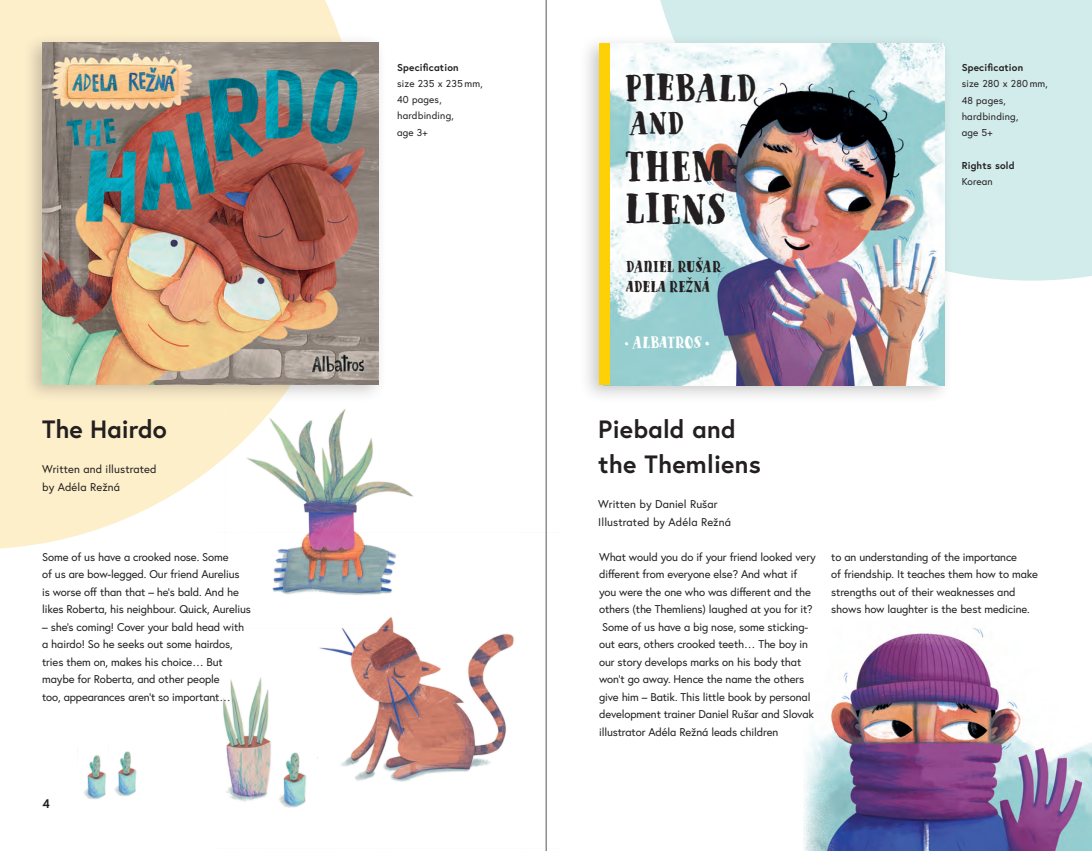
<style>
.page{position:relative;width:1092px;height:851px;background:#fff}
.page>*{position:absolute;margin:0;border:0;box-sizing:border-box;transform-origin:0 0}
.t1{font:700 45.25px/42.8px "Goodlife Serif";letter-spacing:.01em;color:#231f20}
.t2{font:700 40.12px "Goodlife Serif";letter-spacing:.01em;color:#231f20}
.t3{font:700 33.38px "Goodlife Serif";color:#231f20}
.headline_new{font:700 25px/35px "Europa";letter-spacing:.01em;color:#231f20}
.t4{font:700 17.38px "Goodlife Serif";letter-spacing:.01em;color:#fff}
.t5{font:700 16.88px/20.1px "Goodlife Serif";letter-spacing:.01em;color:#231f20}
.t6{font:700 12.5px "Europa";color:#231f20}
.t7{font:11.25px/17.5px "Europa";letter-spacing:-.01em;color:#231f20}
.t8{font:11.25px/17.5px "Europa";letter-spacing:.01em;color:#231f20}
.specification_bold{font:10px/16.2px "Europa";letter-spacing:.02em;color:#231f20}
.specification_bold-2{font:700 10px "Europa";letter-spacing:.02em;color:#231f20}
</style>
<div class="page">
<svg style="left:0;top:0;width:339px;height:549px;background:#fef1d2"></svg>
<div style="left:660px;top:0;width:431px;height:280px;background:#d2eceb"></div>
<img style="left:214px;top:532px;width:332px;height:316px">
<img style="left:803px;top:628px;width:288px;height:222px">
<div style="left:578px;top:33px;width:374px;height:371px;background:#231f20;opacity:.24"></div>
<img style="left:609px;top:43px;width:335px;height:342px">
<div style="left:599px;top:43px;width:10px;height:342px;background:#fed006"></div>
<div style="left:23px;top:33px;width:364px;height:370px;background:#231f20;opacity:.24"></div>
<img style="left:43px;top:43px;width:336px;height:341px">
<img style="left:226px;top:404px;width:192px;height:224px">
<img style="left:114px;top:751px;width:23px;height:45px">
<img style="left:84px;top:755px;width:23px;height:44px">
<hr style="left:546px;top:0;width:1px;height:850px;background:#57585a">
<p class="headline_new" style="left:42px;top:411px;width:126px">The Hairdo</p>
<p class="t8" style="left:42px;top:460px;width:116px">Written and illustrated</p>
<p class="t8" style="left:42px;top:478px;width:79px">by Adéla Režná</p>
<p class="t7" style="left:42px;top:548px;width:210px">Some of us have a crooked nose. Some<br>of us are bow-legged. Our friend Aurelius<br>is worse off than that – he’s bald. And he likes Roberta, his neighbour. Quick, Aurelius</p>
<p class="t7" style="left:42px;top:618px;width:204px">– she’s coming! Cover your bald head with a hairdo! So he seeks out some hairdos, tries them on, makes his choice… But maybe for Roberta, and other people<br>too, appearances aren’t so important…</p>
<p class="t6" style="left:43px;top:795px;width:9px">4</p>
<p class="specification_bold-2" style="left:397px;top:60px;width:63px">Specification</p>
<p class="specification_bold" style="left:397px;top:75px;width:87px">size 235 x 235 mm,</p>
<p class="specification_bold" style="left:397px;top:91px;width:46px">40 pages,</p>
<p class="specification_bold" style="left:397px;top:107px;width:58px">hardbinding,</p>
<p class="specification_bold" style="left:397px;top:124px;width:32px">age 3+</p>
<p class="t2" style="left:625px;top:64px;width:133px">PIEBALD</p>
<p class="t3" style="left:630px;top:103px;width:55px">AND</p>
<p class="t1" style="left:625px;top:145px;width:115px">THEM-<br>LIENS</p>
<p class="t5" style="left:626px;top:257px;width:96px">DANIEL RUŠAR<br>ADELA REŽNÁ</p>
<p class="t4" style="left:625px;top:332px;width:86px">. ALBATROS <sup>.</sup></p>
<p class="specification_bold-2" style="left:961px;top:61px;width:63px">Specification</p>
<p class="specification_bold" style="left:961px;top:75px;width:88px">size 280 x 280 mm,<br>48 pages, hardbinding,</p>
<p class="specification_bold" style="left:961px;top:124px;width:33px">age 5+</p>
<p class="specification_bold-2" style="left:961px;top:158px;width:54px">Rights sold</p>
<p class="specification_bold" style="left:961px;top:173px;width:33px">Korean</p>
<p class="headline_new" style="left:598px;top:411px;width:164px">Piebald and the Themliens</p>
<p class="t8" style="left:598px;top:495px;width:134px">Written by Daniel Rušar<br>Illustrated by Adéla Režná</p>
<p class="t7" style="left:599px;top:548px;width:218px">What would you do if your friend looked very different from everyone else? And what if you were the one who was different and the others (the Themliens) laughed at you for it?</p>
<p class="t7" style="left:599px;top:618px;width:216px">Some of us have a big nose, some sticking&shy;out ears, others crooked teeth… The boy in our story develops marks on his body that won’t go away. Hence the name the others give him – Batik. This little book by personal development trainer Daniel Rušar and Slovak illustrator Adéla Režná leads children</p>
<p class="t7" style="left:831px;top:548px;width:208px">to an understanding of the importance<br>of friendship. It teaches them how to make strengths out of their weaknesses and shows how laughter is the best medicine.</p>
</div>
